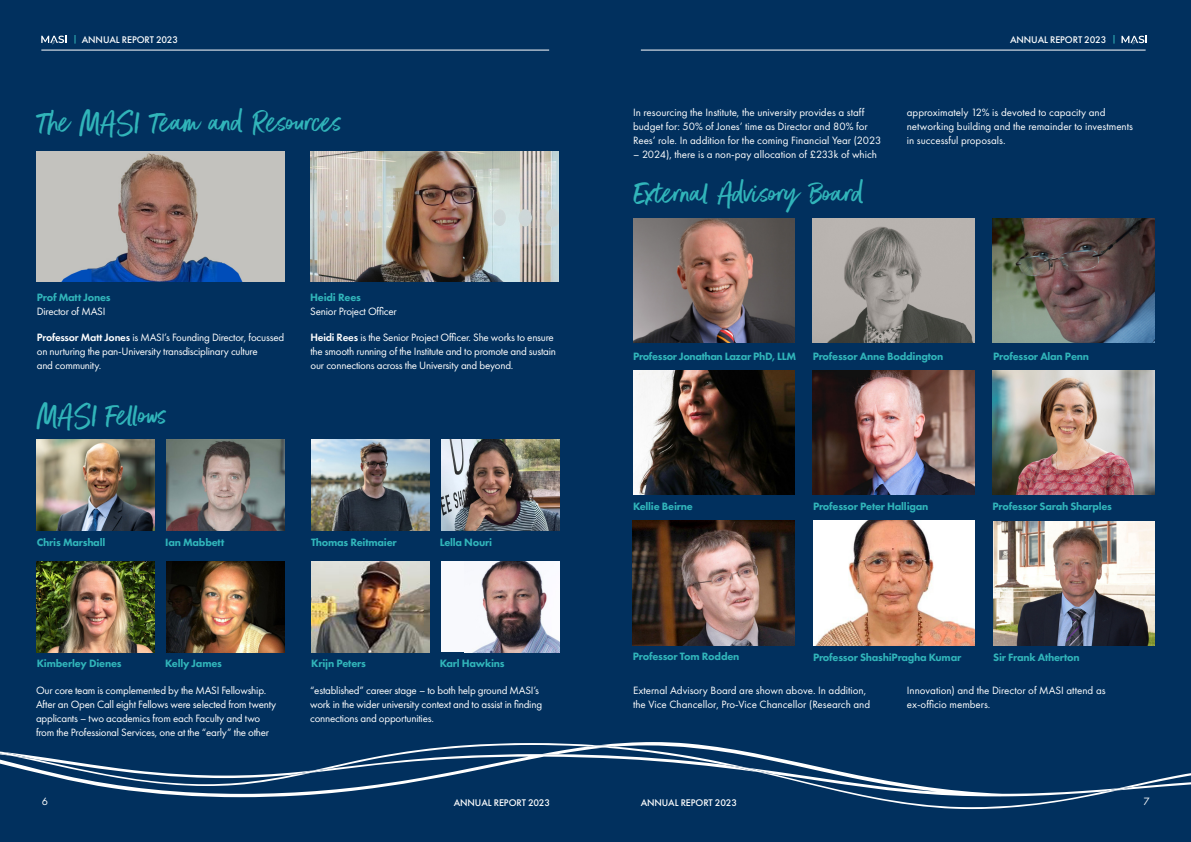
<style>
.page{position:relative;width:1191px;height:842px;background:#fff}
.page>*{position:absolute;margin:0;border:0;box-sizing:border-box;transform-origin:0 0}
.h1_Script{font:35px "Better Times";color:#31b5ba}
.Body_text{font:11px/14px "Futura PT";letter-spacing:-.02em;color:#fff}
.Body_text-2{font:11px/14px "Futura PT";color:#fff}
.Body_text-3{font:800 11px "Futura PT";letter-spacing:-.02em;color:#31b5ba}
.t1{font:500 10px "Futura PT";letter-spacing:-.01em;color:#fff}
.s1{font-weight:800;color:#31b5ba}
.s2{font-weight:600}
</style>
<div class="page">
<div style="left:596px;top:0;width:595px;height:842px;background:#01305e"></div>
<div style="left:0;top:0;width:596px;height:842px;background:#01305e"></div>
<svg style="left:2px;top:742px;width:1189px;height:67px"></svg>
<hr style="left:641px;top:50px;width:504px;height:1px;background:#fff">
<hr style="left:41px;top:50px;width:508px;height:1px;background:#fff">
<svg style="left:41px;top:36px;width:26px;height:9px"></svg>
<svg style="left:1121px;top:36px;width:26px;height:9px"></svg>
<img style="left:37px;top:152px;width:248px;height:129px">
<img style="left:310px;top:152px;width:248px;height:129px">
<img style="left:37px;top:440px;width:118px;height:90px">
<img style="left:167px;top:440px;width:118px;height:90px">
<img style="left:311px;top:440px;width:118px;height:90px">
<img style="left:441px;top:440px;width:118px;height:90px">
<img style="left:37px;top:561px;width:118px;height:91px">
<img style="left:167px;top:561px;width:118px;height:91px">
<img style="left:311px;top:561px;width:118px;height:91px">
<div style="left:441px;top:561px;width:118px;height:91px;background:#f8f9fd"></div>
<img style="left:474px;top:561px;width:85px;height:91px">
<img style="left:633px;top:218px;width:162px;height:124px">
<img style="left:812px;top:218px;width:162px;height:124px">
<img style="left:992px;top:218px;width:162px;height:124px">
<img style="left:633px;top:370px;width:162px;height:124px">
<img style="left:812px;top:370px;width:162px;height:124px">
<img style="left:992px;top:370px;width:162px;height:124px">
<img style="left:633px;top:521px;width:161px;height:124px">
<img style="left:813px;top:521px;width:161px;height:124px">
<img style="left:993px;top:521px;width:162px;height:124px">
<p class="t1" style="left:82px;top:33px;width:98px">ANNUAL REPORT 2023</p>
<p class="t1" style="left:1010px;top:33px;width:98px">ANNUAL REPORT 2023</p>
<h1 class="h1_Script" style="left:37px;top:103px;width:307px">The MASI Team and Resources</h1>
<p class="Body_text" style="left:37px;top:291px;width:75px"><span class="s1">Prof Matt Jones<br></span>Director of MASI</p>
<p class="Body_text" style="left:310px;top:291px;width:88px"><span class="s1">Heidi Rees<br></span>Senior Project Officer</p>
<p class="Body_text" style="left:37px;top:330px;width:249px"><span class="s2">Professor Matt Jones</span> is MASI’s Founding Director, focussed on nurturing the pan-University transdisciplinary culture<br>and community.</p>
<p class="Body_text" style="left:310px;top:330px;width:247px"><span class="s2">Heidi Rees</span> is the Senior Project Officer. She works to ensure the smooth running of the Institute and to promote and sustain our connections across the University and beyond.</p>
<h1 class="h1_Script" style="left:37px;top:396px;width:132px">MASI Fellows</h1>
<p class="Body_text-3" style="left:37px;top:535px;width:70px">Chris Marshall</p>
<p class="Body_text-3" style="left:165px;top:535px;width:61px">Ian Mabbett</p>
<p class="Body_text-3" style="left:311px;top:535px;width:87px">Thomas Reitmaier</p>
<p class="Body_text-3" style="left:440px;top:535px;width:54px">Lella Nouri</p>
<p class="Body_text-3" style="left:37px;top:657px;width:86px">Kimberley Dienes</p>
<p class="Body_text-3" style="left:165px;top:657px;width:58px">Kelly James</p>
<p class="Body_text-3" style="left:311px;top:657px;width:56px">Krijn Peters</p>
<p class="Body_text-3" style="left:440px;top:657px;width:66px">Karl Hawkins</p>
<p class="Body_text" style="left:36px;top:684px;width:242px">Our core team is complemented by the MASI Fellowship.<br>After an Open Call eight Fellows were selected from twenty applicants – two academics from each Faculty and two from the Professional Services, one at the “early” the other</p>
<p class="Body_text" style="left:310px;top:684px;width:233px">“established” career stage – to both help ground MASI’s work in the wider university context and to assist in finding connections and opportunities.</p>
<p class="Body_text-2" style="left:633px;top:106px;width:250px">In resourcing the Institute, the university provides a staff budget for: 50% of Jones’ time as Director and 80% for<br>Rees’ role. In addition for the coming Financial Year (2023</p>
<p class="Body_text-2" style="left:633px;top:148px;width:245px">– 2024), there is a non-pay allocation of £233k of which</p>
<h1 class="h1_Script" style="left:633px;top:174px;width:232px">External Advisory Board</h1>
<p class="Body_text-2" style="left:906px;top:106px;width:228px">approximately 12% is devoted to capacity and networking building and the remainder to investments in successful proposals.</p>
<p class="Body_text-3" style="left:633px;top:349px;width:165px">Professor Jonathan Lazar PhD, LLM</p>
<p class="Body_text-3" style="left:812px;top:349px;width:132px">Professor Anne Boddington</p>
<p class="Body_text-3" style="left:993px;top:349px;width:97px">Professor Alan Penn</p>
<p class="Body_text-3" style="left:633px;top:499px;width:61px">Kellie Beirne</p>
<p class="Body_text-3" style="left:813px;top:499px;width:117px">Professor Peter Halligan</p>
<p class="Body_text-3" style="left:992px;top:499px;width:121px">Professor Sarah Sharples</p>
<p class="Body_text-3" style="left:633px;top:650px;width:108px">Professor Tom Rodden</p>
<p class="Body_text-3" style="left:813px;top:650px;width:150px">Professor ShashiPragha Kumar</p>
<p class="Body_text-3" style="left:993px;top:650px;width:88px">Sir Frank Atherton</p>
<p class="Body_text-2" style="left:633px;top:684px;width:239px">External Advisory Board are shown above. In addition, the Vice Chancellor, Pro-Vice Chancellor (Research and</p>
<p class="Body_text-2" style="left:906px;top:684px;width:200px">Innovation) and the Director of MASI attend as ex-officio members.</p>
<p class="Body_text" style="left:42px;top:794px;width:8px">6</p>
<p class="t1" style="left:454px;top:797px;width:98px">ANNUAL REPORT 2023</p>
<p class="t1" style="left:640px;top:797px;width:98px">ANNUAL REPORT 2023</p>
<p class="Body_text" style="left:1143px;top:794px;width:8px">7</p>
</div>
